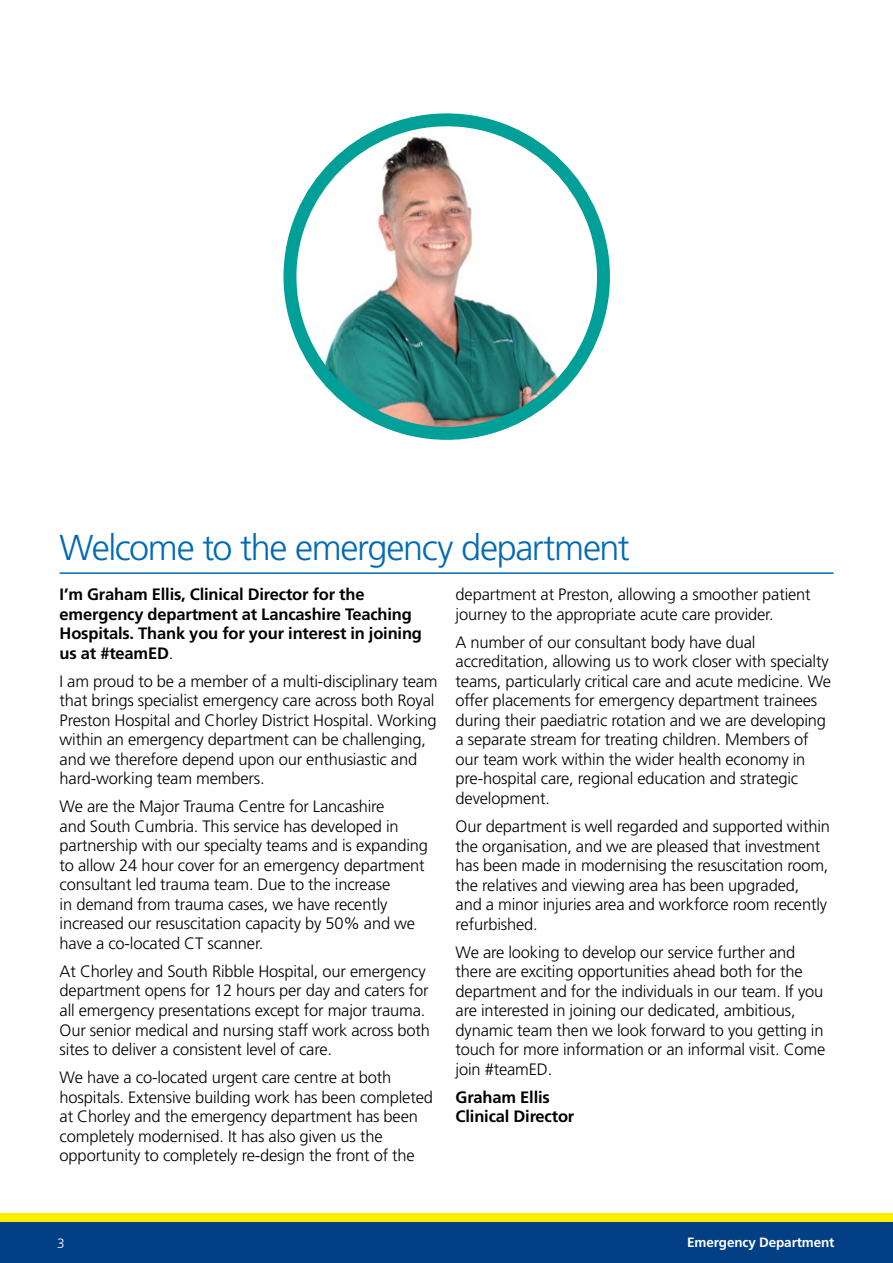
<style>
.page{position:relative;width:893px;height:1263px;background:#fff}
.page>*{position:absolute;margin:0;border:0;box-sizing:border-box;transform-origin:0 0}
.t1{font:300 36px "Frutiger LT Std";letter-spacing:-.04em;color:#006ab4}
.t2{font:300 16.5px/19.5px "Frutiger LT Std";letter-spacing:-.01em;color:#000}
.t3{font:700 16.5px/19.5px "Frutiger LT Std";letter-spacing:-.01em;color:#000}
.t4{font:700 13.5px "Frutiger LT Std";letter-spacing:-.01em;color:#fff}
.t5{font:300 13.5px "Frutiger LT Std";color:#fff}
.s1{font-weight:300}
</style>
<div class="page">
<div style="left:0;top:1214px;width:893px;height:34px;background:#ffed00"></div>
<div style="left:0;top:1222px;width:893px;height:41px;background:#033f85"></div>
<hr style="left:60px;top:572px;width:773px;height:2px;background:#006ab4">
<img style="left:290px;top:120px;width:313px;height:313px;border-radius:157px">
<div style="left:284px;top:113px;width:326px;height:327px;border:13px solid #009f98;border-radius:50%"></div>
<h1 class="t1" style="left:60px;top:527px;width:572px">Welcome to the emergency department</h1>
<p class="t3" style="left:60px;top:585px;width:364px">I’m Graham Ellis, Clinical Director for the emergency department at Lancashire Teaching Hospitals. Thank you for your interest in joining us at #teamED<span class="s1">.</span></p>
<p class="t2" style="left:60px;top:672px;width:379px">I am proud to be a member of a multi-disciplinary team that brings specialist emergency care across both Royal Preston Hospital and Chorley District Hospital. Working within an emergency department can be challenging, and we therefore depend upon our enthusiastic and hard-working team members.</p>
<p class="t2" style="left:60px;top:797px;width:370px">We are the Major Trauma Centre for Lancashire<br>and South Cumbria. This service has developed in partnership with our specialty teams and is expanding to allow 24 hour cover for an emergency department consultant led trauma team. Due to the increase<br>in demand from trauma cases, we have recently increased our resuscitation capacity by 50% and we have a co-located CT scanner.</p>
<p class="t2" style="left:60px;top:962px;width:372px">At Chorley and South Ribble Hospital, our emergency department opens for 12 hours per day and caters for all emergency presentations except for major trauma.<br>Our senior medical and nursing staff work across both sites to deliver a consistent level of care.</p>
<p class="t2" style="left:60px;top:1068px;width:375px">We have a co-located urgent care centre at both hospitals. Extensive building work has been completed at Chorley and the emergency department has been completely modernised. It has also given us the opportunity to completely re-design the front of the</p>
<p class="t2" style="left:456px;top:585px;width:357px">department at Preston, allowing a smoother patient journey to the appropriate acute care provider.</p>
<p class="t2" style="left:456px;top:633px;width:377px">A number of our consultant body have dual accreditation, allowing us to work closer with specialty teams, particularly critical care and acute medicine. We offer placements for emergency department trainees during their paediatric rotation and we are developing a separate stream for treating children. Members of our team work within the wider health economy in pre-hospital care, regional education and strategic development.</p>
<p class="t2" style="left:456px;top:817px;width:376px">Our department is well regarded and supported within the organisation, and we are pleased that investment has been made in modernising the resuscitation room, the relatives and viewing area has been upgraded,<br>and a minor injuries area and workforce room recently refurbished.</p>
<p class="t2" style="left:456px;top:942px;width:371px">We are looking to develop our service further and there are exciting opportunities ahead both for the department and for the individuals in our team. If you are interested in joining our dedicated, ambitious, dynamic team then we look forward to you getting in touch for more information or an informal visit. Come join #teamED.</p>
<p class="t3" style="left:456px;top:1087px;width:120px">Graham Ellis<br>Clinical Director</p>
<p class="t5" style="left:57px;top:1236px;width:9px">3</p>
<p class="t4" style="left:687px;top:1234px;width:149px">Emergency Department</p>
</div>
